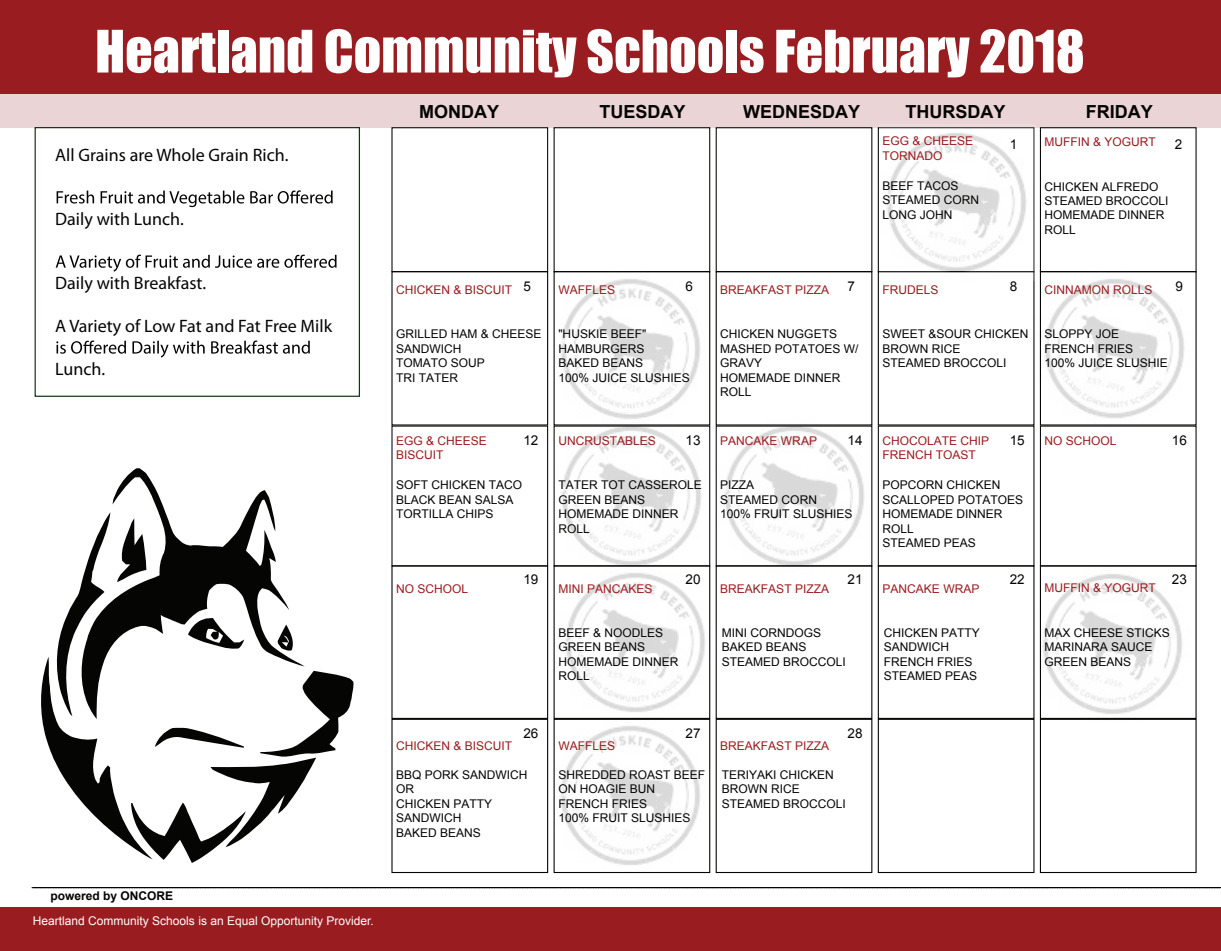
<style>
.page{position:relative;width:1221px;height:951px;background:#fff}
.page>*{position:absolute;margin:0;border:0;box-sizing:border-box;transform-origin:0 0}
.t1{font:54px "Impact";color:#fff}
.t2{font:18px "Myriad Pro";color:#040503}
.t3{font:700 18px "Arial";color:#040503}
.t4{font:13.5px "Arial";color:#040503}
.t5{font:12px/14.4px "Arial";color:#040503}
.t6{font:12px/14.4px "Arial";color:#991c20}
.t7{font:12px "Arial";color:#fff}
.t8{font:700 12px "Arial";color:#040503}
</style>
<div class="page">
<div style="left:0;top:93px;width:1220px;height:35px;background:#ebd4d5"></div>
<div style="left:0;top:0;width:1220px;height:94px;background:#991c20"></div>
<div style="left:0;top:907px;width:1220px;height:43px;background:#991c20"></div>
<img style="left:554px;top:726px;width:156px;height:147px">
<img style="left:1042px;top:574px;width:140px;height:140px">
<img style="left:724px;top:418px;width:149px;height:156px">
<img style="left:560px;top:279px;width:140px;height:139px">
<img style="left:1044px;top:279px;width:140px;height:139px">
<img style="left:561px;top:418px;width:140px;height:146px">
<img style="left:565px;top:564px;width:146px;height:156px">
<div style="left:1039px;top:127px;width:157px;height:145px;border:1px solid #040503"></div>
<div style="left:715px;top:127px;width:157px;height:145px;border:1px solid #040503"></div>
<div style="left:553px;top:127px;width:157px;height:145px;border:1px solid #040503"></div>
<div style="left:391px;top:127px;width:157px;height:145px;border:1px solid #040503"></div>
<div style="left:1039px;top:271px;width:157px;height:154px;border:1px solid #040503"></div>
<div style="left:877px;top:271px;width:157px;height:154px;border:1px solid #040503"></div>
<div style="left:715px;top:271px;width:157px;height:154px;border:1px solid #040503"></div>
<div style="left:553px;top:271px;width:157px;height:154px;border:1px solid #040503"></div>
<div style="left:391px;top:271px;width:157px;height:154px;border:1px solid #040503"></div>
<div style="left:1039px;top:565px;width:157px;height:153px;border:1px solid #040503"></div>
<div style="left:877px;top:565px;width:157px;height:153px;border:1px solid #040503"></div>
<div style="left:715px;top:565px;width:157px;height:153px;border:1px solid #040503"></div>
<div style="left:553px;top:565px;width:157px;height:153px;border:1px solid #040503"></div>
<div style="left:391px;top:565px;width:157px;height:153px;border:1px solid #040503"></div>
<div style="left:1039px;top:718px;width:157px;height:154px;border:1px solid #040503"></div>
<div style="left:715px;top:718px;width:157px;height:154px;border:1px solid #040503"></div>
<div style="left:553px;top:718px;width:157px;height:154px;border:1px solid #040503"></div>
<div style="left:391px;top:718px;width:157px;height:154px;border:1px solid #040503"></div>
<div style="left:35px;top:127px;width:325px;height:270px;background:#fff;border:1px solid #133418"></div>
<svg style="left:57px;top:190px;width:275px;height:17px"></svg>
<svg style="left:56px;top:254px;width:280px;height:17px"></svg>
<svg style="left:56px;top:340px;width:254px;height:17px"></svg>
<svg style="left:112px;top:468px;width:161px;height:44px"></svg>
<svg style="left:41px;top:512px;width:313px;height:350px"></svg>
<img style="left:879px;top:127px;width:156px;height:153px">
<div style="left:877px;top:718px;width:157px;height:154px;border:1px solid #040503"></div>
<h1 class="t1" style="left:95px;top:9px;width:990px">Heartland Community Schools February 2018</h1>
<h2 class="t2" style="left:55px;top:143px;width:235px">All Grains are Whole Grain Rich.</h2>
<h2 class="t2" style="left:55px;top:208px;width:130px">Daily with Lunch.</h2>
<h2 class="t2" style="left:55px;top:272px;width:152px">Daily with Breakfast.</h2>
<h2 class="t2" style="left:55px;top:314px;width:278px">A Variety of Low Fat and Fat Free Milk</h2>
<h2 class="t2" style="left:55px;top:358px;width:51px">Lunch.</h2>
<p class="t8" style="left:51px;top:887px;width:124px">powered by ONCORE</p>
<p class="t7" style="left:33px;top:912px;width:342px">Heartland Community Schools is an Equal Opportunity Provider.</p>
<h2 class="t3" style="left:419px;top:99px;width:81px">MONDAY</h2>
<h2 class="t3" style="left:599px;top:99px;width:88px">TUESDAY</h2>
<h2 class="t3" style="left:743px;top:99px;width:119px">WEDNESDAY</h2>
<h2 class="t3" style="left:905px;top:99px;width:101px">THURSDAY</h2>
<h2 class="t3" style="left:1085px;top:99px;width:68px">FRIDAY</h2>
<p class="t6" style="left:882px;top:134px;width:92px">EGG &amp; CHEESE<br>TORNADO</p>
<p class="t4" style="left:1009px;top:136px;width:9px">1</p>
<p class="t6" style="left:1044px;top:135px;width:113px">MUFFIN &amp; YOGURT</p>
<p class="t4" style="left:1174px;top:136px;width:9px">2</p>
<p class="t5" style="left:882px;top:178px;width:98px">BEEF TACOS<br>STEAMED CORN<br>LONG JOHN</p>
<p class="t5" style="left:1044px;top:179px;width:126px">CHICKEN ALFREDO<br>STEAMED BROCCOLI<br>HOMEMADE DINNER<br>ROLL</p>
<p class="t4" style="left:523px;top:277px;width:9px">5</p>
<p class="t4" style="left:685px;top:277px;width:9px">6</p>
<p class="t4" style="left:847px;top:277px;width:9px">7</p>
<p class="t4" style="left:1009px;top:277px;width:9px">8</p>
<p class="t4" style="left:1175px;top:277px;width:9px">9</p>
<p class="t6" style="left:1044px;top:282px;width:110px">CINNAMON ROLLS</p>
<p class="t6" style="left:396px;top:282px;width:118px">CHICKEN &amp; BISCUIT</p>
<p class="t6" style="left:558px;top:282px;width:58px">WAFFLES</p>
<p class="t6" style="left:720px;top:282px;width:110px">BREAKFAST PIZZA</p>
<p class="t6" style="left:882px;top:282px;width:58px">FRUDELS</p>
<p class="t5" style="left:396px;top:327px;width:147px">GRILLED HAM &amp; CHEESE<br>SANDWICH<br>TOMATO SOUP<br>TRI TATER</p>
<p class="t5" style="left:558px;top:327px;width:133px">"HUSKIE BEEF"<br>HAMBURGERS<br>BAKED BEANS<br>100% JUICE SLUSHIES</p>
<p class="t5" style="left:720px;top:327px;width:140px">CHICKEN NUGGETS<br>MASHED POTATOES W/<br>GRAVY<br>HOMEMADE DINNER<br>ROLL</p>
<p class="t5" style="left:882px;top:327px;width:148px">SWEET &amp;SOUR CHICKEN<br>BROWN RICE<br>STEAMED BROCCOLI</p>
<p class="t5" style="left:1044px;top:327px;width:125px">SLOPPY JOE<br>FRENCH FRIES<br>100% JUICE SLUSHIE</p>
<p class="t4" style="left:523px;top:431px;width:17px">12</p>
<p class="t4" style="left:685px;top:431px;width:17px">13</p>
<p class="t4" style="left:847px;top:431px;width:17px">14</p>
<p class="t4" style="left:1009px;top:431px;width:17px">15</p>
<p class="t4" style="left:1171px;top:431px;width:17px">16</p>
<p class="t6" style="left:396px;top:433px;width:92px">EGG &amp; CHEESE<br>BISCUIT</p>
<p class="t6" style="left:558px;top:433px;width:99px">UNCRUSTABLES</p>
<p class="t6" style="left:720px;top:433px;width:98px">PANCAKE WRAP</p>
<p class="t6" style="left:882px;top:433px;width:108px">CHOCOLATE CHIP<br>FRENCH TOAST</p>
<p class="t6" style="left:1044px;top:433px;width:74px">NO SCHOOL</p>
<p class="t5" style="left:396px;top:478px;width:128px">SOFT CHICKEN TACO<br>BLACK BEAN SALSA<br>TORTILLA CHIPS</p>
<p class="t5" style="left:558px;top:478px;width:145px">TATER TOT CASSEROLE<br>GREEN BEANS<br>HOMEMADE DINNER<br>ROLL</p>
<p class="t5" style="left:720px;top:478px;width:134px">PIZZA<br>STEAMED CORN<br>100% FRUIT SLUSHIES</p>
<p class="t5" style="left:882px;top:478px;width:142px">POPCORN CHICKEN<br>SCALLOPED POTATOES<br>HOMEMADE DINNER<br>ROLL<br>STEAMED PEAS</p>
<p class="t4" style="left:523px;top:570px;width:17px">19</p>
<p class="t4" style="left:685px;top:570px;width:17px">20</p>
<p class="t4" style="left:847px;top:570px;width:17px">21</p>
<p class="t4" style="left:1009px;top:570px;width:17px">22</p>
<p class="t4" style="left:1171px;top:570px;width:17px">23</p>
<p class="t6" style="left:720px;top:581px;width:110px">BREAKFAST PIZZA</p>
<p class="t6" style="left:882px;top:581px;width:98px">PANCAKE WRAP</p>
<p class="t6" style="left:1044px;top:580px;width:113px">MUFFIN &amp; YOGURT</p>
<p class="t6" style="left:396px;top:581px;width:74px">NO SCHOOL</p>
<p class="t6" style="left:558px;top:581px;width:96px">MINI PANCAKES</p>
<p class="t5" style="left:558px;top:625px;width:121px">BEEF &amp; NOODLES<br>GREEN BEANS<br>HOMEMADE DINNER<br>ROLL</p>
<p class="t5" style="left:721px;top:625px;width:126px">MINI CORNDOGS<br>BAKED BEANS<br>STEAMED BROCCOLI</p>
<p class="t5" style="left:883px;top:625px;width:98px">CHICKEN PATTY<br>SANDWICH<br>FRENCH FRIES<br>STEAMED PEAS</p>
<p class="t5" style="left:1044px;top:625px;width:127px">MAX CHEESE STICKS<br>MARINARA SAUCE<br>GREEN BEANS</p>
<p class="t6" style="left:396px;top:738px;width:118px">CHICKEN &amp; BISCUIT</p>
<p class="t4" style="left:523px;top:723px;width:17px">26</p>
<p class="t4" style="left:685px;top:723px;width:17px">27</p>
<p class="t4" style="left:847px;top:723px;width:17px">28</p>
<p class="t6" style="left:558px;top:738px;width:58px">WAFFLES</p>
<p class="t6" style="left:720px;top:738px;width:110px">BREAKFAST PIZZA</p>
<p class="t5" style="left:396px;top:767px;width:133px">BBQ PORK SANDWICH<br>OR<br>CHICKEN PATTY<br>SANDWICH<br>BAKED BEANS</p>
<p class="t5" style="left:558px;top:767px;width:148px">SHREDDED ROAST BEEF<br>ON HOAGIE BUN<br>FRENCH FRIES<br>100% FRUIT SLUSHIES</p>
<p class="t5" style="left:721px;top:767px;width:126px">TERIYAKI CHICKEN<br>BROWN RICE<br>STEAMED BROCCOLI</p>
</div>
